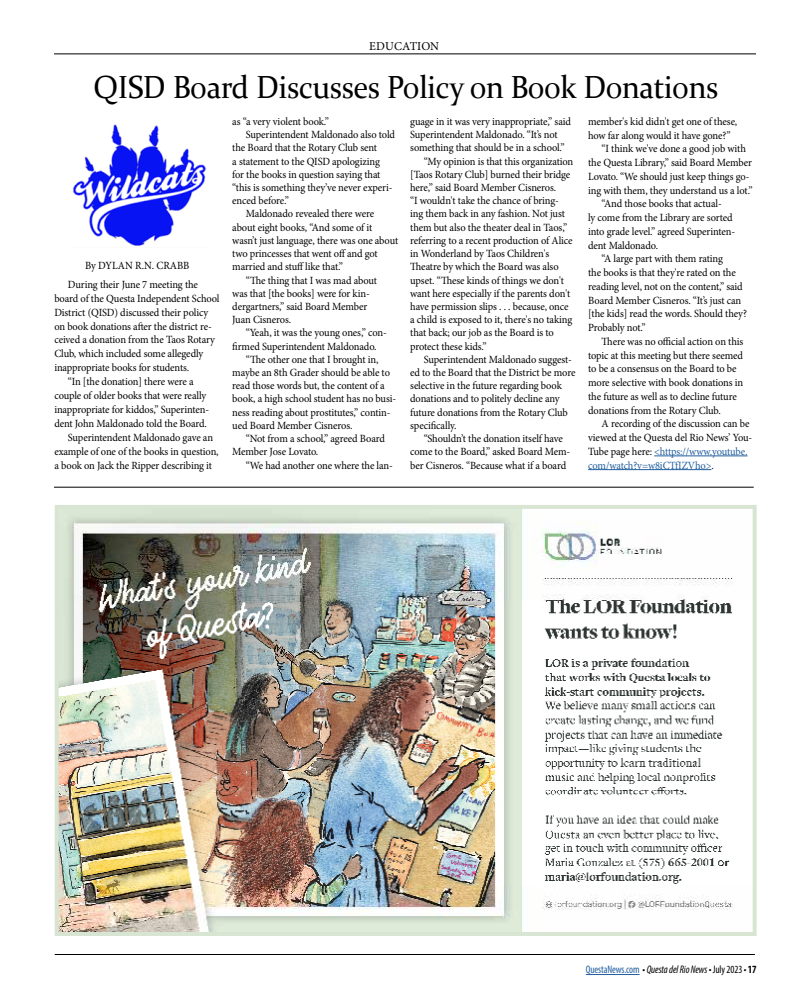
<style>
.page{position:relative;width:792px;height:1008px;background:#fff}
.page>*{position:absolute;margin:0;border:0;box-sizing:border-box;transform-origin:0 0}
.t1{font:32px "Constantia";letter-spacing:-.01em;color:#000;scale:.95 1}
.t2{font:12px "Minion Pro";letter-spacing:.005em;color:#000}
.t3{font:11px/18.4px "Minion Pro";letter-spacing:-.01em;color:#000;scale:.95 1}
.t4{font:11px "Minion Pro";letter-spacing:-.01em;color:#215e9e;scale:.95 1}
.t5{font:italic condensed 11px "Myriad Pro";letter-spacing:-.01em;color:#000;scale:.95 1}
.s1{color:#000}
.s2{font-style:normal;color:#215e9e}
.s3{font-style:normal}
.s4{font-weight:700;font-style:normal}
</style>
<div class="page">
<hr style="left:586px;top:974px;width:54px;height:1px;background:#215e9e">
<hr style="left:55px;top:954px;width:700px;height:1px;background:#000">
<hr style="left:54px;top:54px;width:702px;height:1px;background:#000">
<hr style="left:654px;top:456px;width:94px;height:1px;background:#215e9e">
<hr style="left:588px;top:469px;width:123px;height:1px;background:#215e9e">
<img style="left:73px;top:124px;width:133px;height:123px">
<hr style="left:54px;top:487px;width:700px;height:1px;background:#000">
<img style="left:60px;top:510px;width:673px;height:421px">
<div style="left:55px;top:505px;width:702px;height:431px;border:4px solid #d9e5d3"></div>
<p class="t2" style="left:369px;top:38px;width:71px">EDUCATION</p>
<h1 class="t1" style="left:94px;top:66px;width:659px">QISD Board Discusses Policy on Book Donations</h1>
<p class="t3" style="left:68px;top:257px;width:139px;text-indent:17px">By DYLAN R.N. CRABB<br>During their June 7 meeting the</p>
<p class="t3" style="left:54px;top:289px;width:175px">board of the Questa Independent School</p>
<p class="t3" style="left:54px;top:303px;width:164px">District (QISD) discussed their policy</p>
<p class="t3" style="left:54px;top:317px;width:167px">on book donations after the district re-</p>
<p class="t3" style="left:54px;top:331px;width:171px">ceived a donation from the Taos Rotary</p>
<p class="t3" style="left:54px;top:345px;width:159px">Club, which included some allegedly</p>
<p class="t3" style="left:54px;top:359px;width:143px">inappropriate books for students.</p>
<p class="t3" style="left:68px;top:372px;width:134px">“In [the donation] there were a</p>
<p class="t3" style="left:54px;top:386px;width:162px">couple of older books that were really</p>
<p class="t3" style="left:54px;top:400px;width:164px">inappropriate for kiddos,” Superinten-</p>
<p class="t3" style="left:54px;top:414px;width:162px">dent John Maldonado told the Board.</p>
<p class="t3" style="left:68px;top:428px;width:154px">Superintendent Maldonado gave an</p>
<p class="t3" style="left:54px;top:442px;width:175px">example of one of the books in question,</p>
<p class="t3" style="left:54px;top:456px;width:168px">a book on Jack the Ripper describing it</p>
<p class="t3" style="left:232px;top:112px;width:103px">as “a very violent book.”</p>
<p class="t3" style="left:246px;top:126px;width:159px">Superintendent Maldonado also told</p>
<p class="t3" style="left:232px;top:139px;width:154px">the Board that the Rotary Club sent</p>
<p class="t3" style="left:232px;top:152px;width:157px">a statement to the QISD apologizing</p>
<p class="t3" style="left:232px;top:165px;width:157px">for the books in question saying that</p>
<p class="t3" style="left:232px;top:178px;width:170px">“this is something they’ve never experi-</p>
<p class="t3" style="left:232px;top:192px;width:61px">enced before.”</p>
<p class="t3" style="left:246px;top:205px;width:137px">Maldonado revealed there were</p>
<p class="t3" style="left:232px;top:218px;width:149px">about eight books, “And some of it</p>
<p class="t3" style="left:232px;top:231px;width:176px">wasn’t just language, there was one about</p>
<p class="t3" style="left:232px;top:244px;width:155px">two princesses that went off and got</p>
<p class="t3" style="left:232px;top:258px;width:118px">married and stuff like that.”</p>
<p class="t3" style="left:246px;top:271px;width:140px">“The thing that I was mad about</p>
<p class="t3" style="left:232px;top:284px;width:146px">was that [the books] were for kin-</p>
<p class="t3" style="left:232px;top:297px;width:144px">dergartners,” said Board Member</p>
<p class="t3" style="left:232px;top:311px;width:63px">Juan Cisneros.</p>
<p class="t3" style="left:246px;top:324px;width:150px">“Yeah, it was the young ones,” con-</p>
<p class="t3" style="left:232px;top:337px;width:154px">firmed Superintendent Maldonado.</p>
<p class="t3" style="left:246px;top:350px;width:141px">“The other one that I brought in,</p>
<p class="t3" style="left:232px;top:363px;width:168px">maybe an 8th Grader should be able to</p>
<p class="t3" style="left:232px;top:377px;width:162px">read those words but, the content of a</p>
<p class="t3" style="left:232px;top:390px;width:174px">book, a high school student has no busi-</p>
<p class="t3" style="left:232px;top:403px;width:168px">ness reading about prostitutes,” contin-</p>
<p class="t3" style="left:232px;top:416px;width:128px">ued Board Member Cisneros.</p>
<p class="t3" style="left:246px;top:429px;width:148px">“Not from a school,” agreed Board</p>
<p class="t3" style="left:232px;top:443px;width:92px">Member Jose Lovato.</p>
<p class="t3" style="left:246px;top:456px;width:156px">“We had another one where the lan-</p>
<p class="t3" style="left:410px;top:112px;width:171px">guage in it was very inappropriate,” said</p>
<p class="t3" style="left:410px;top:126px;width:157px">Superintendent Maldonado. “It’s not</p>
<p class="t3" style="left:410px;top:139px;width:164px">something that should be in a school.”</p>
<p class="t3" style="left:424px;top:152px;width:159px">“My opinion is that this organization</p>
<p class="t3" style="left:410px;top:165px;width:170px">[Taos Rotary Club] burned their bridge</p>
<p class="t3" style="left:410px;top:178px;width:155px">here,” said Board Member Cisneros.</p>
<p class="t3" style="left:410px;top:192px;width:158px">“I wouldn't take the chance of bring-</p>
<p class="t3" style="left:410px;top:205px;width:164px">ing them back in any fashion. Not just</p>
<p class="t3" style="left:410px;top:218px;width:167px">them but also the theater deal in Taos,”</p>
<p class="t3" style="left:410px;top:231px;width:173px">referring to a recent production of Alice</p>
<p class="t3" style="left:410px;top:244px;width:148px">in Wonderland by Taos Children's</p>
<p class="t3" style="left:410px;top:258px;width:158px">Theatre by which the Board was also</p>
<p class="t3" style="left:410px;top:271px;width:163px">upset. “These kinds of things we don't</p>
<p class="t3" style="left:410px;top:284px;width:170px">want here especially if the parents don't</p>
<p class="t3" style="left:410px;top:297px;width:168px">have permission slips . . . because, once</p>
<p class="t3" style="left:410px;top:311px;width:172px">a child is exposed to it, there's no taking</p>
<p class="t3" style="left:410px;top:324px;width:153px">that back; our job as the Board is to</p>
<p class="t3" style="left:410px;top:337px;width:82px">protect these kids.”</p>
<p class="t3" style="left:424px;top:350px;width:158px">Superintendent Maldonado suggest-</p>
<p class="t3" style="left:410px;top:363px;width:175px">ed to the Board that the District be more</p>
<p class="t3" style="left:410px;top:377px;width:161px">selective in the future regarding book</p>
<p class="t3" style="left:410px;top:390px;width:159px">donations and to politely decline any</p>
<p class="t3" style="left:410px;top:403px;width:168px">future donations from the Rotary Club</p>
<p class="t3" style="left:410px;top:416px;width:50px">specifically.</p>
<p class="t3" style="left:424px;top:429px;width:148px">“Shouldn’t the donation itself have</p>
<p class="t3" style="left:410px;top:443px;width:170px">come to the Board,” asked Board Mem-</p>
<p class="t3" style="left:410px;top:456px;width:166px">ber Cisneros. “Because what if a board</p>
<p class="t3" style="left:588px;top:112px;width:159px">member's kid didn't get one of these,</p>
<p class="t3" style="left:588px;top:126px;width:152px">how far along would it have gone?”</p>
<p class="t3" style="left:602px;top:140px;width:153px">“I think we've done a good job with</p>
<p class="t3" style="left:588px;top:154px;width:174px">the Questa Library,” said Board Member</p>
<p class="t3" style="left:588px;top:167px;width:171px">Lovato. “We should just keep things go-</p>
<p class="t3" style="left:588px;top:181px;width:175px">ing with them, they understand us a lot.”</p>
<p class="t3" style="left:602px;top:195px;width:128px">“And those books that actual-</p>
<p class="t3" style="left:588px;top:209px;width:154px">ly come from the Library are sorted</p>
<p class="t3" style="left:588px;top:222px;width:156px">into grade level.” agreed Superinten-</p>
<p class="t3" style="left:588px;top:236px;width:75px">dent Maldonado.</p>
<p class="t3" style="left:602px;top:250px;width:129px">“A large part with them rating</p>
<p class="t3" style="left:588px;top:263px;width:157px">the books is that they're rated on the</p>
<p class="t3" style="left:588px;top:277px;width:164px">reading level, not on the content,” said</p>
<p class="t3" style="left:588px;top:291px;width:163px">Board Member Cisneros. “It’s just can</p>
<p class="t3" style="left:588px;top:305px;width:169px">[the kids] read the words. Should they?</p>
<p class="t3" style="left:588px;top:318px;width:62px">Probably not.”</p>
<p class="t3" style="left:602px;top:332px;width:151px">There was no official action on this</p>
<p class="t3" style="left:588px;top:346px;width:165px">topic at this meeting but there seemed</p>
<p class="t3" style="left:588px;top:360px;width:158px">to be a consensus on the Board to be</p>
<p class="t3" style="left:588px;top:373px;width:165px">more selective with book donations in</p>
<p class="t3" style="left:588px;top:387px;width:158px">the future as well as to decline future</p>
<p class="t3" style="left:588px;top:401px;width:141px">donations from the Rotary Club.</p>
<p class="t3" style="left:602px;top:415px;width:157px">A recording of the discussion can be</p>
<p class="t3" style="left:588px;top:428px;width:174px">viewed at the Questa del Rio News’ You-</p>
<p class="t4" style="left:588px;top:444px;width:169px"><span class="s1">Tube page here:</span> &lt;https://www.youtube.</p>
<p class="t4" style="left:588px;top:458px;width:134px">com/watch?v=w8iCTfIZVho&gt;<span class="s1">.</span></p>
<p class="t5" style="left:586px;top:963px;width:181px"><span class="s2">QuestaNews.com</span> <span class="s3">•</span> Questa del Rio News • <span class="s3">July 2023 •</span> <span class="s4">17</span></p>
</div>
